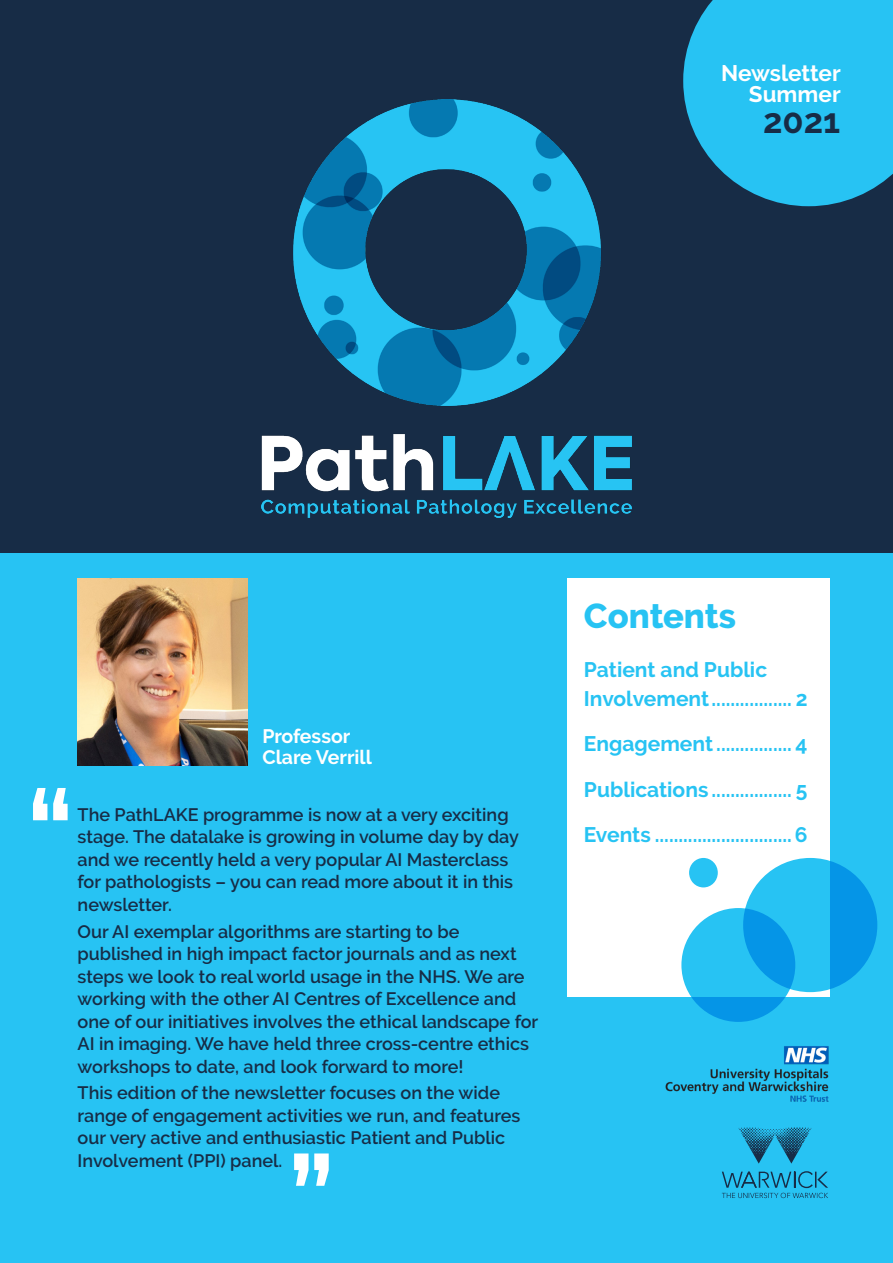
<style>
.page{position:relative;width:893px;height:1263px;background:#fff}
.page>*{position:absolute;margin:0;border:0;box-sizing:border-box;transform-origin:0 0}
.No_Spacing{font:800 34.5px "Raleway";color:#27c3f3}
.No_Spacing-2{font:700 34.5px "Raleway";color:#172c46}
.No_Spacing-3{font:700 22.5px/21px "Raleway";color:#fff;text-align:right}
.No_Spacing-4{font:700 21px/28.5px "Raleway";color:#27c3f3}
.No_Spacing-5{font:700 19.5px/21px "Raleway";color:#fff}
.No_Spacing-6{font:600 18px/22.5px "Raleway";color:#172c46}
</style>
<div class="page">
<div style="left:0;top:1169px;width:893px;height:94px;background:#27c3f3"></div>
<div style="left:0;top:510px;width:893px;height:716px;background:#27c3f3"></div>
<div style="left:0;top:0;width:893px;height:553px;background:#172c46"></div>
<svg style="left:683px;top:0;width:210px;height:206px;background:#24aedb"></svg>
<img style="left:262px;top:100px;width:369px;height:418px">
<div style="left:567px;top:578px;width:262px;height:419px;background:#fff"></div>
<svg style="left:33px;top:788px;width:35px;height:32px"></svg>
<svg style="left:294px;top:1153px;width:35px;height:33px"></svg>
<img style="left:78px;top:578px;width:169px;height:187px">
<div style="left:689px;top:858px;width:29px;height:29px;background:#27c3f3;border-radius:50%"></div>
<svg style="left:681px;top:908px;width:114px;height:114px;background:#20b9f0"></svg>
<svg style="left:743px;top:858px;width:134px;height:134px;background:#16acec"></svg>
<img style="left:665px;top:1046px;width:164px;height:56px">
<svg style="left:739px;top:1127px;width:73px;height:36px"></svg>
<svg style="left:722px;top:1171px;width:106px;height:27px"></svg>
<p class="No_Spacing-3" style="left:721px;top:62px;width:121px">Newsletter<br>Summer</p>
<p class="No_Spacing-2" style="left:763px;top:101px;width:79px">2021</p>
<p class="No_Spacing-5" style="left:262px;top:726px;width:111px">Professor<br>Clare Verrill</p>
<p class="No_Spacing-6" style="left:78px;top:803px;width:443px">The PathLAKE programme is now at a very exciting stage. The datalake is growing in volume day by day and we recently held a very popular AI Masterclass for pathologists – you can read more about it in this newsletter.</p>
<p class="No_Spacing-6" style="left:78px;top:920px;width:462px">Our AI exemplar algorithms are starting to be published in high impact factor journals and as next steps we look to real world usage in the NHS. We are working with the other AI Centres of Excellence and one of our initiatives involves the ethical landscape for AI in imaging. We have held three cross-centre ethics workshops to date, and look forward to more!</p>
<p class="No_Spacing-6" style="left:78px;top:1082px;width:444px">This edition of the newsletter focuses on the wide range of engagement activities we run, and features our very active and enthusiastic Patient and Public Involvement (PPI) panel.</p>
<p class="No_Spacing" style="left:584px;top:596px;width:154px">Contents</p>
<p class="No_Spacing-4" style="left:584px;top:656px;width:225px">Patient and Public<br>Involvement................. 2</p>
<p class="No_Spacing-4" style="left:584px;top:730px;width:225px">Engagement................ 4</p>
<p class="No_Spacing-4" style="left:584px;top:775px;width:225px">Publications ................. 5</p>
<p class="No_Spacing-4" style="left:584px;top:821px;width:225px">Events .............................6</p>
</div>
